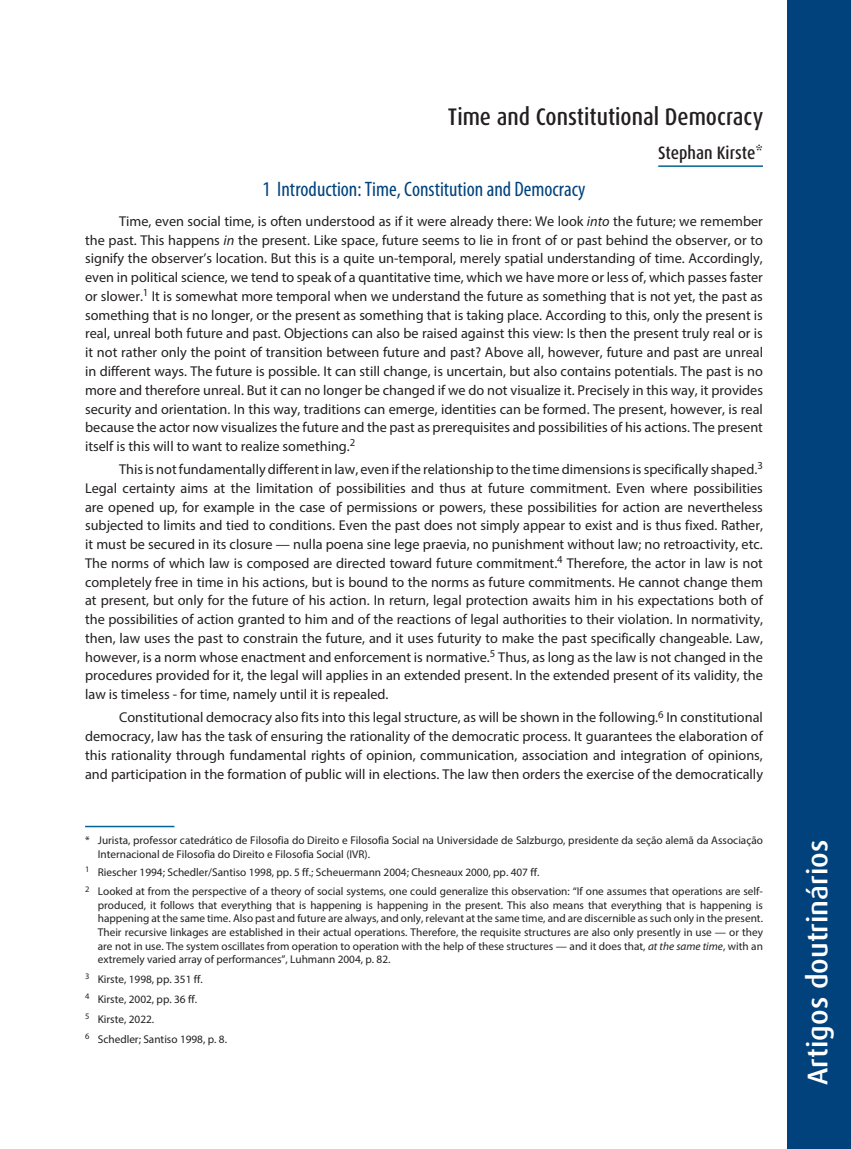
<style>
.page{position:relative;width:851px;height:1149px;background:#fff}
.page>*{position:absolute;margin:0;border:0;box-sizing:border-box;transform-origin:0 0}
.t1{font:500 28.5px "Dax Pro";color:#fff}
._00_-_TÍTULO{font:500 condensed 24px "Dax Pro";color:#231f20}
._02_-_SUBTÍTULO{font:condensed 21px "Myriad Pro";color:#01427c}
._01_-_AUTOR{font:500 condensed 18px "Dax Pro";color:#231f20}
._03_-_TEXTO{font:14.25px/18.8px "Myriad Pro";color:#231f20;text-align:justify}
._09_-_NOTAS{font:11.25px/13.5px "Myriad Pro";color:#231f20}
.s1{font-style:italic}
</style>
<div class="page">
<div style="left:787px;top:0;width:63px;height:1148px;background:#01427c"></div>
<hr style="left:658px;top:165px;width:104px;height:2px;background:#006494">
<hr style="left:85px;top:825px;width:89px;height:2px;background:#006494">
<p class="_00_-_TÍTULO" style="left:448px;top:101px;width:317px">Time and Constitutional Democracy</p>
<p class="_01_-_AUTOR" style="left:658px;top:141px;width:106px">Stephan Kirste*</p>
<p class="_02_-_SUBTÍTULO" style="left:262px;top:177px;width:324px">1 Introduction: Time, Constitution and Democracy</p>
<p class="_03_-_TEXTO" style="left:85px;top:211px;width:679px;text-indent:34px">Time, even social time, is often understood as if it were already there: We look <span class="s1">into</span> the future; we remember the past. This happens <span class="s1">in</span> the present. Like space, future seems to lie in front of or past behind the observer, or to signify the observer’s location. But this is a quite un-temporal, merely spatial understanding of time. Accordingly, even in political science, we tend to speak of a quantitative time, which we have more or less of, which passes faster or slower.<sup>1</sup> It is somewhat more temporal when we understand the future as something that is not yet, the past as something that is no longer, or the present as something that is taking place. According to this, only the present is real, unreal both future and past. Objections can also be raised against this view: Is then the present truly real or is it not rather only the point of transition between future and past? Above all, however, future and past are unreal in different ways. The future is possible. It can still change, is uncertain, but also contains potentials. The past is no more and therefore unreal. But it can no longer be changed if we do not visualize it. Precisely in this way, it provides security and orientation. In this way, traditions can emerge, identities can be formed. The present, however, is real because the actor now visualizes the future and the past as prerequisites and possibilities of his actions. The present itself is this will to want to realize something.<sup>2</sup></p>
<p class="_03_-_TEXTO" style="left:85px;top:459px;width:679px;text-indent:34px">This is not fundamentally different in law, even if the relationship to the time dimensions is specifically shaped.<sup>3<br></sup>Legal certainty aims at the limitation of possibilities and thus at future commitment. Even where possibilities are opened up, for example in the case of permissions or powers, these possibilities for action are nevertheless subjected to limits and tied to conditions. Even the past does not simply appear to exist and is thus fixed. Rather, it must be secured in its closure — nulla poena sine lege praevia, no punishment without law; no retroactivity, etc.<br>The norms of which law is composed are directed toward future commitment.<sup>4</sup> Therefore, the actor in law is not completely free in time in his actions, but is bound to the norms as future commitments. He cannot change them at present, but only for the future of his action. In return, legal protection awaits him in his expectations both of the possibilities of action granted to him and of the reactions of legal authorities to their violation. In normativity, then, law uses the past to constrain the future, and it uses futurity to make the past specifically changeable. Law, however, is a norm whose enactment and enforcement is normative.<sup>5</sup> Thus, as long as the law is not changed in the procedures provided for it, the legal will applies in an extended present. In the extended present of its validity, the law is timeless - for time, namely until it is repealed.</p>
<p class="_03_-_TEXTO" style="left:85px;top:707px;width:679px;text-indent:34px">Constitutional democracy also fits into this legal structure, as will be shown in the following.<sup>6</sup> In constitutional democracy, law has the task of ensuring the rationality of the democratic process. It guarantees the elaboration of this rationality through fundamental rights of opinion, communication, association and integration of opinions, and participation in the formation of public will in elections. The law then orders the exercise of the democratically</p>
<p class="_09_-_NOTAS" style="left:98px;top:833px;width:666px;text-indent:-13px">* Jurista, professor catedrático de Filosofia do Direito e Filosofia Social na Universidade de Salzburgo, presidente da seção alemã da Associação<br>Internacional de Filosofia do Direito e Filosofia Social (IVR).</p>
<p class="_09_-_NOTAS" style="left:85px;top:864px;width:455px"><sup>1</sup> Riescher 1994; Schedler/Santiso 1998, pp. 5 ff.; Scheuermann 2004; Chesneaux 2000, pp. 407 ff.</p>
<p class="_09_-_NOTAS" style="left:98px;top:884px;width:666px;text-align:justify;text-indent:-13px"><sup>2</sup> Looked at from the perspective of a theory of social systems, one could generalize this observation: “If one assumes that operations are self&shy;produced, it follows that everything that is happening is happening in the present. This also means that everything that is happening is happening at the same time. Also past and future are always, and only, relevant at the same time, and are discernible as such only in the present.<br>Their recursive linkages are established in their actual operations. Therefore, the requisite structures are also only presently in use — or they are not in use. The system oscillates from operation to operation with the help of these structures — and it does that, <span class="s1">at the same time</span>, with an extremely varied array of performances”, Luhmann 2004, p. 82.</p>
<p class="_09_-_NOTAS" style="left:85px;top:971px;width:119px"><sup>3</sup> Kirste, 1998, pp. 351 ff.</p>
<p class="_09_-_NOTAS" style="left:85px;top:991px;width:113px"><sup>4</sup> Kirste, 2002, pp. 36 ff.</p>
<p class="_09_-_NOTAS" style="left:85px;top:1011px;width:71px"><sup>5</sup> Kirste, 2022.</p>
<p class="_09_-_NOTAS" style="left:85px;top:1031px;width:143px"><sup>6</sup> Schedler; Santiso 1998, p. 8.</p>
<h1 class="t1" style="left:799px;top:1084px;width:247px;rotate:-90deg">Artigos doutrinários</h1>
</div>
